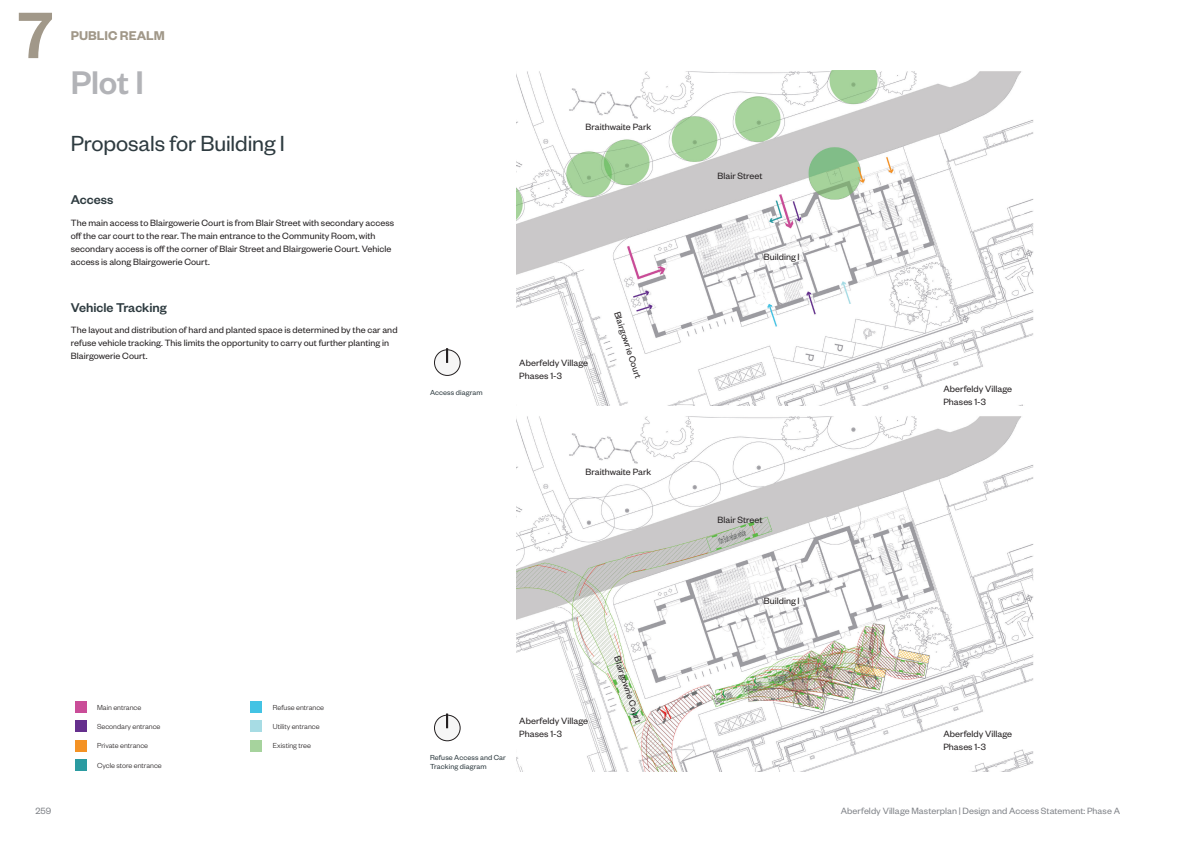
<style>
.page{position:relative;width:1191px;height:842px;background:#fff}
.page>*{position:absolute;margin:0;border:0;box-sizing:border-box;transform-origin:0 0}
.t1{font:500 72px "Founders Grotesk";color:#a19889}
.Page_Title{font:500 36px "Founders Grotesk";color:#b2b3b7}
.Page_Subtitle{font:24px "Founders Grotesk";letter-spacing:-.005em;color:#2e3b40}
.Body_Heading{font:500 14px "Founders Grotesk";color:#2e3b40}
.t2{font:600 14px "Founders Grotesk";color:#a19889}
.Body_text{font:10px/13px "Founders Grotesk";letter-spacing:.005em;color:#231f20}
.t3{font:10px "Founders Grotesk";letter-spacing:.005em;color:#808388}
.Text_in_key{font:300 8px "Founders Grotesk";color:#231f20}
.t4{font:8px/9px "Founders Grotesk";letter-spacing:.01em;color:#2e3b40}
</style>
<div class="page">
<div style="left:434px;top:715px;width:26px;height:26px;background:#f6f6f6;border-radius:50%"></div>
<div style="left:434px;top:715px;width:26px;height:26px;border:1px solid #231f20;border-radius:50%"></div>
<svg style="left:446px;top:713px;width:2px;height:15px"></svg>
<div style="left:434px;top:350px;width:26px;height:25px;background:#f6f6f6;border-radius:50%"></div>
<div style="left:434px;top:350px;width:26px;height:26px;border:1px solid #231f20;border-radius:50%"></div>
<svg style="left:446px;top:348px;width:2px;height:15px"></svg>
<img style="left:516px;top:71px;width:517px;height:335px">
<img style="left:516px;top:416px;width:517px;height:355px">
<div style="left:75px;top:701px;width:11px;height:12px;background:#ca4d98"></div>
<div style="left:75px;top:721px;width:11px;height:11px;background:#652f8d"></div>
<div style="left:75px;top:740px;width:11px;height:11px;background:#f49224"></div>
<div style="left:75px;top:759px;width:11px;height:12px;background:#2b9ba1"></div>
<div style="left:251px;top:701px;width:11px;height:12px;background:#43c3e4"></div>
<div style="left:251px;top:721px;width:11px;height:11px;background:#a7dce4"></div>
<div style="left:251px;top:740px;width:11px;height:11px;background:#a6d39d"></div>
<h1 class="t1" style="left:18px;top:-10px;width:37px">7</h1>
<h3 class="t2" style="left:71px;top:27px;width:95px">PUBLIC REALM</h3>
<p class="Page_Title" style="left:71px;top:60px;width:74px">Plot I</p>
<p class="Page_Subtitle" style="left:71px;top:128px;width:215px">Proposals for Building I</p>
<p class="Body_Heading" style="left:71px;top:191px;width:44px">Access</p>
<p class="Body_text" style="left:71px;top:216px;width:325px">The main access to Blairgowerie Court is from Blair Street with secondary access off the car court to the rear. The main entrance to the Community Room, with secondary access is off the corner of Blair Street and Blairgowerie Court. Vehicle access is along Blairgowerie Court.</p>
<p class="Body_Heading" style="left:71px;top:299px;width:97px">Vehicle Tracking</p>
<p class="Body_text" style="left:71px;top:323px;width:328px">The layout and distribution of hard and planted space is determined by the car and refuse vehicle tracking. This limits the opportunity to carry out further planting in<br>Blairgowerie Court.</p>
<p class="t4" style="left:430px;top:387px;width:54px">Access diagram</p>
<p class="Body_text" style="left:585px;top:120px;width:67px">Braithwaite Park</p>
<p class="Body_text" style="left:519px;top:356px;width:70px">Aberfeldy Village<br>Phases 1-3</p>
<p class="Body_text" style="left:624px;top:310px;width:71px;rotate:72deg">Blairgowrie Court</p>
<p class="Body_text" style="left:585px;top:464px;width:67px">Braithwaite Park</p>
<p class="Text_in_key" style="left:97px;top:702px;width:46px">Main entrance</p>
<p class="Text_in_key" style="left:97px;top:721px;width:65px">Secondary entrance</p>
<p class="Text_in_key" style="left:97px;top:741px;width:53px">Private entrance</p>
<p class="Text_in_key" style="left:97px;top:760px;width:66px">Cycle store entrance</p>
<p class="Text_in_key" style="left:273px;top:702px;width:53px">Refuse entrance</p>
<p class="Text_in_key" style="left:273px;top:721px;width:48px">Utility entrance</p>
<p class="Text_in_key" style="left:273px;top:741px;width:40px">Existing tree</p>
<p class="t4" style="left:430px;top:752px;width:77px">Refuse Access and Car<br>Tracking diagram</p>
<p class="Body_text" style="left:519px;top:714px;width:70px">Aberfeldy Village<br>Phases 1-3</p>
<p class="Body_text" style="left:624px;top:654px;width:71px;rotate:72deg">Blairgowrie Court</p>
<p class="Body_text" style="left:717px;top:168px;width:47px">Blair Street</p>
<p class="Body_text" style="left:764px;top:250px;width:37px">Building I</p>
<p class="Body_text" style="left:717px;top:513px;width:47px">Blair Street</p>
<p class="Body_text" style="left:764px;top:594px;width:37px">Building I</p>
<p class="Body_text" style="left:943px;top:382px;width:70px">Aberfeldy Village<br>Phases 1-3</p>
<p class="Body_text" style="left:943px;top:727px;width:70px">Aberfeldy Village<br>Phases 1-3</p>
<p class="t3" style="left:35px;top:805px;width:17px">259</p>
<p class="t3" style="left:841px;top:805px;width:281px">Aberfeldy Village Masterplan | Design and Access Statement: Phase A</p>
</div>
